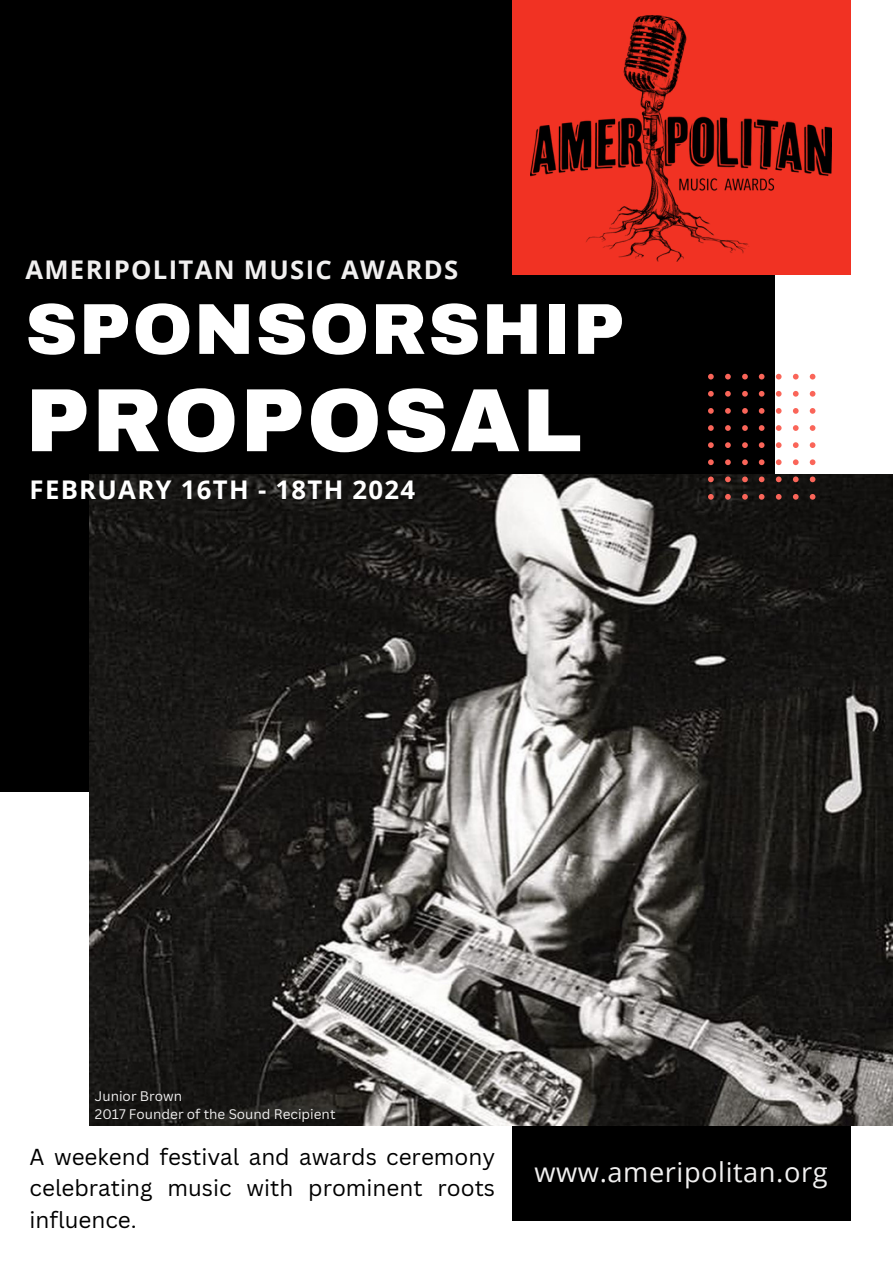
<style>
.page{position:relative;width:893px;height:1264px;background:#fff}
.page>*{position:absolute;margin:0;border:0;box-sizing:border-box;transform-origin:0 0}
.t1{font:900 89.85px "Archivo";letter-spacing:.02em;color:#fff}
.t2{font:900 72.15px "Archivo";letter-spacing:.02em;color:#fff}
.t3{font:27.15px "Open Sans";letter-spacing:.02em;color:#f1f0f0}
.t4{font:700 25.65px "Open Sans";letter-spacing:.05em;color:#f1f0f0}
.t5{font:700 25.65px "Open Sans";letter-spacing:.05em;color:#fff}
.t6{font:22.5px/31.5px "Canva Sans";color:#000;text-align:justify}
.t7{font:13.5px "Canva Sans";color:#f1f0f0}
</style>
<div class="page">
<div style="left:0;top:0;width:774px;height:792px;background:#000"></div>
<div style="left:511px;top:1031px;width:339px;height:189px;background:#000"></div>
<div style="left:511px;top:0;width:339px;height:274px;background:#f13223"></div>
<img style="left:89px;top:475px;width:803px;height:650px">
<svg style="left:708px;top:374px;width:109px;height:128px"></svg>
<img style="left:530px;top:16px;width:301px;height:246px">
<p class="t4" style="left:25px;top:251px;width:434px">AMERIPOLITAN MUSIC AWARDS</p>
<p class="t2" style="left:25px;top:290px;width:601px">SPONSORSHIP</p>
<p class="t1" style="left:25px;top:372px;width:558px">PROPOSAL</p>
<p class="t5" style="left:30px;top:472px;width:387px">FEBRUARY 16TH - 18TH 2024</p>
<p class="t7" style="left:95px;top:1086px;width:89px">Junior Brown</p>
<p class="t7" style="left:95px;top:1104px;width:242px">2017 Founder of the Sound Recipient</p>
<p class="t6" style="left:30px;top:1140px;width:467px">A weekend festival and awards ceremony celebrating music with prominent roots influence.</p>
<p class="t3" style="left:534px;top:1153px;width:294px">www.ameripolitan.org</p>
</div>
